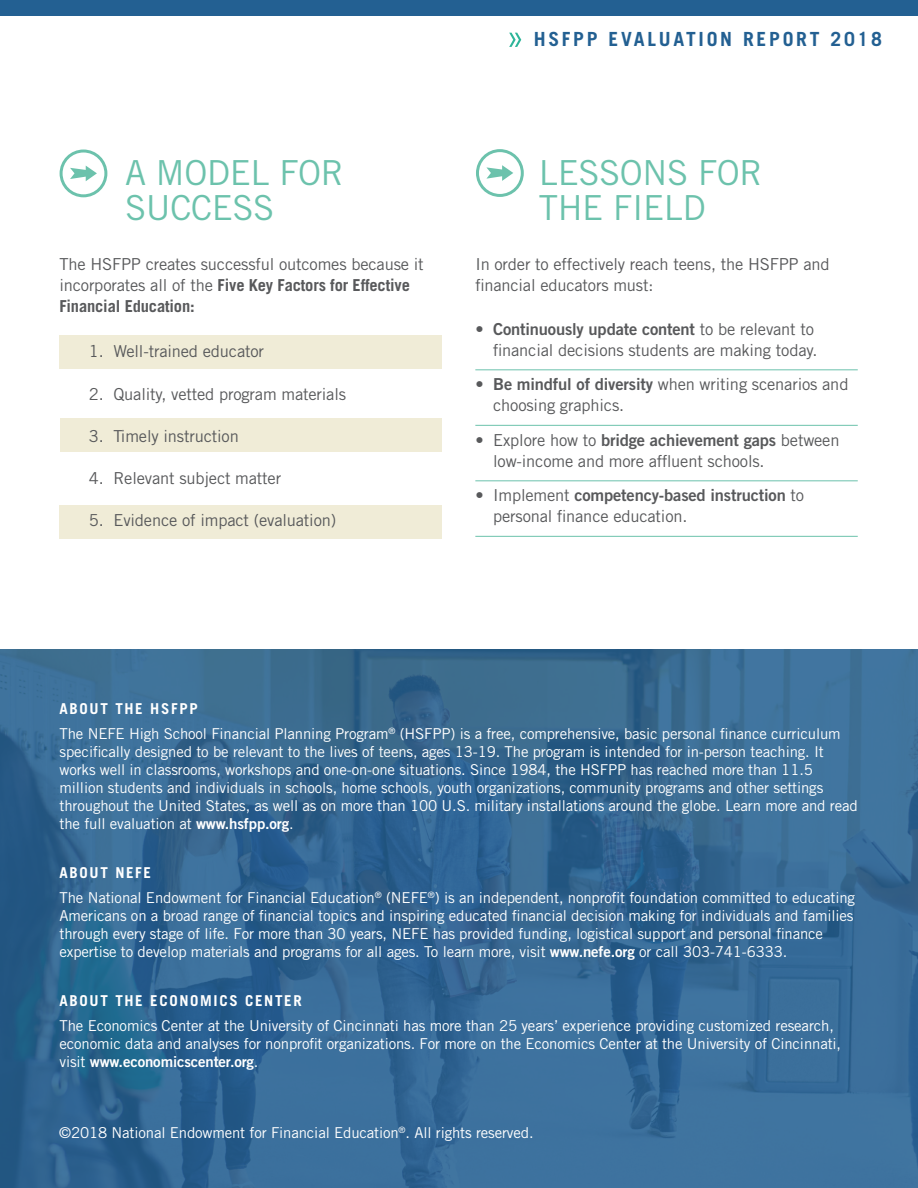
<style>
.page{position:relative;width:918px;height:1188px;background:#fff}
.page>*{position:absolute;margin:0;border:0;box-sizing:border-box;transform-origin:0 0}
.t1{font:34.5px/34.5px "Trade Gothic LT Std";letter-spacing:-.01em;color:#6cc2ac}
.t2{font:700 19.5px "Trade Gothic LT Std";letter-spacing:.14em;color:#236092}
.t3{font:16.5px/21px "Trade Gothic LT Std";letter-spacing:-.01em;color:#58595b}
.t4{font:16.5px "Trade Gothic LT Std Bd 2";letter-spacing:-.01em;color:#58595b}
.t5{font:15px/18px "Trade Gothic LT Std";letter-spacing:-.01em;color:#fff}
.t6{font:15px "Trade Gothic LT Std Bd 2";letter-spacing:-.01em;color:#fff}
.t7{font:700 15px "Trade Gothic LT Std";letter-spacing:.11em;color:#fff}
.s1{font-weight:700}
.s2{font-family:"Trade Gothic LT Std"}
.s3{font-family:"Trade Gothic LT Std Bd 2"}
</style>
<div class="page">
<div style="left:0;top:0;width:918px;height:16px;background:#236092"></div>
<svg style="left:509px;top:33px;width:12px;height:14px"></svg>
<div style="left:59px;top:505px;width:383px;height:33px;background:#f0ecd7"></div>
<div style="left:61px;top:418px;width:381px;height:34px;background:#f0ecd7"></div>
<div style="left:59px;top:335px;width:383px;height:33px;background:#f0ecd7"></div>
<svg style="left:60px;top:150px;width:47px;height:47px"></svg>
<svg style="left:476px;top:149px;width:48px;height:48px"></svg>
<hr style="left:475px;top:369px;width:383px;height:1px;background:#6cc2ac">
<hr style="left:475px;top:425px;width:383px;height:1px;background:#6cc2ac">
<hr style="left:475px;top:480px;width:383px;height:1px;background:#6cc2ac">
<hr style="left:475px;top:536px;width:383px;height:1px;background:#6cc2ac">
<img style="left:0;top:649px;width:918px;height:539px">
<h1 class="t1" style="left:125px;top:155px;width:220px">A MODEL FOR<br>SUCCESS</h1>
<p class="t3" style="left:59px;top:254px;width:366px">The HSFPP creates successful outcomes because it incorporates all of the <span class="s1">Five Key Factors for Effective<br>Financial Education:</span></p>
<p class="t3" style="left:89px;top:341px;width:177px">1. Well-trained educator</p>
<p class="t3" style="left:89px;top:383px;width:259px">2. Quality, vetted program materials</p>
<p class="t3" style="left:89px;top:425px;width:151px">3. Timely instruction</p>
<p class="t3" style="left:89px;top:467px;width:194px">4. Relevant subject matter</p>
<p class="t3" style="left:89px;top:509px;width:249px">5. Evidence of impact (evaluation)</p>
<h2 class="t2" style="left:534px;top:27px;width:350px">HSFPP EVALUATION REPORT 2018</h2>
<h1 class="t1" style="left:539px;top:155px;width:225px">LESSONS FOR<br>THE FIELD</h1>
<p class="t3" style="left:475px;top:254px;width:356px">In order to effectively reach teens, the HSFPP and financial educators must:</p>
<p class="t4" style="left:475px;top:319px;width:340px"><span class="s2">•</span> Continuously update content <span class="s2">to be relevant to</span></p>
<p class="t3" style="left:493px;top:339px;width:326px">financial decisions students are making today.</p>
<p class="t3" style="left:493px;top:374px;width:357px;text-indent:-18px">• <span class="s3">Be mindful of diversity</span> when writing scenarios and choosing graphics.</p>
<p class="t4" style="left:475px;top:430px;width:366px"><span class="s2">• Explore how to</span> bridge achievement gaps <span class="s2">between</span></p>
<p class="t3" style="left:493px;top:450px;width:273px">low-income and more affluent schools.</p>
<p class="t4" style="left:475px;top:485px;width:330px"><span class="s2">• Implement</span> competency-based instruction <span class="s2">to</span></p>
<p class="t3" style="left:493px;top:506px;width:196px">personal finance education.</p>
<p class="t5" style="left:60px;top:696px;width:783px;line-height:24.8px"><span class="s1">ABOUT THE HSFPP<br></span>The NEFE High School Financial Planning Program<sup>®</sup> (HSFPP) is a free, comprehensive, basic personal finance curriculum</p>
<p class="t5" style="left:60px;top:742px;width:800px">specifically designed to be relevant to the lives of teens, ages 13-19. The program is intended for in-person teaching. It works well in classrooms, workshops and one-on-one situations. Since 1984, the HSFPP has reached more than 11.5 million students and individuals in schools, home schools, youth organizations, community programs and other settings throughout the United States, as well as on more than 100 U.S. military installations around the globe. Learn more and read the full evaluation at <span class="s3">www.hsfpp.org</span>.</p>
<p class="t5" style="left:60px;top:860px;width:797px;line-height:24.8px"><span class="s1">ABOUT NEFE<br></span>The National Endowment for Financial Education<sup>®</sup> (NEFE<sup>®</sup>) is an independent, nonprofit foundation committed to educating</p>
<p class="t5" style="left:60px;top:906px;width:795px">Americans on a broad range of financial topics and inspiring educated financial decision making for individuals and families through every stage of life. For more than 30 years, NEFE has provided funding, logistical support and personal finance expertise to develop materials and programs for all ages. To learn more, visit <span class="s3">www.nefe.org</span> or call 303-741-6333.</p>
<p class="t7" style="left:60px;top:992px;width:244px">ABOUT THE ECONOMICS CENTER</p>
<p class="t5" style="left:60px;top:1017px;width:783px">The Economics Center at the University of Cincinnati has more than 25 years’ experience providing customized research, economic data and analyses for nonprofit organizations. For more on the Economics Center at the University of Cincinnati,</p>
<p class="t6" style="left:60px;top:1053px;width:200px"><span class="s2">visit</span> www.economicscenter.org<span class="s2">.</span></p>
<p class="t5" style="left:59px;top:1124px;width:476px">©2018 National Endowment for Financial Education<sup>®</sup>. All rights reserved.</p>
</div>
